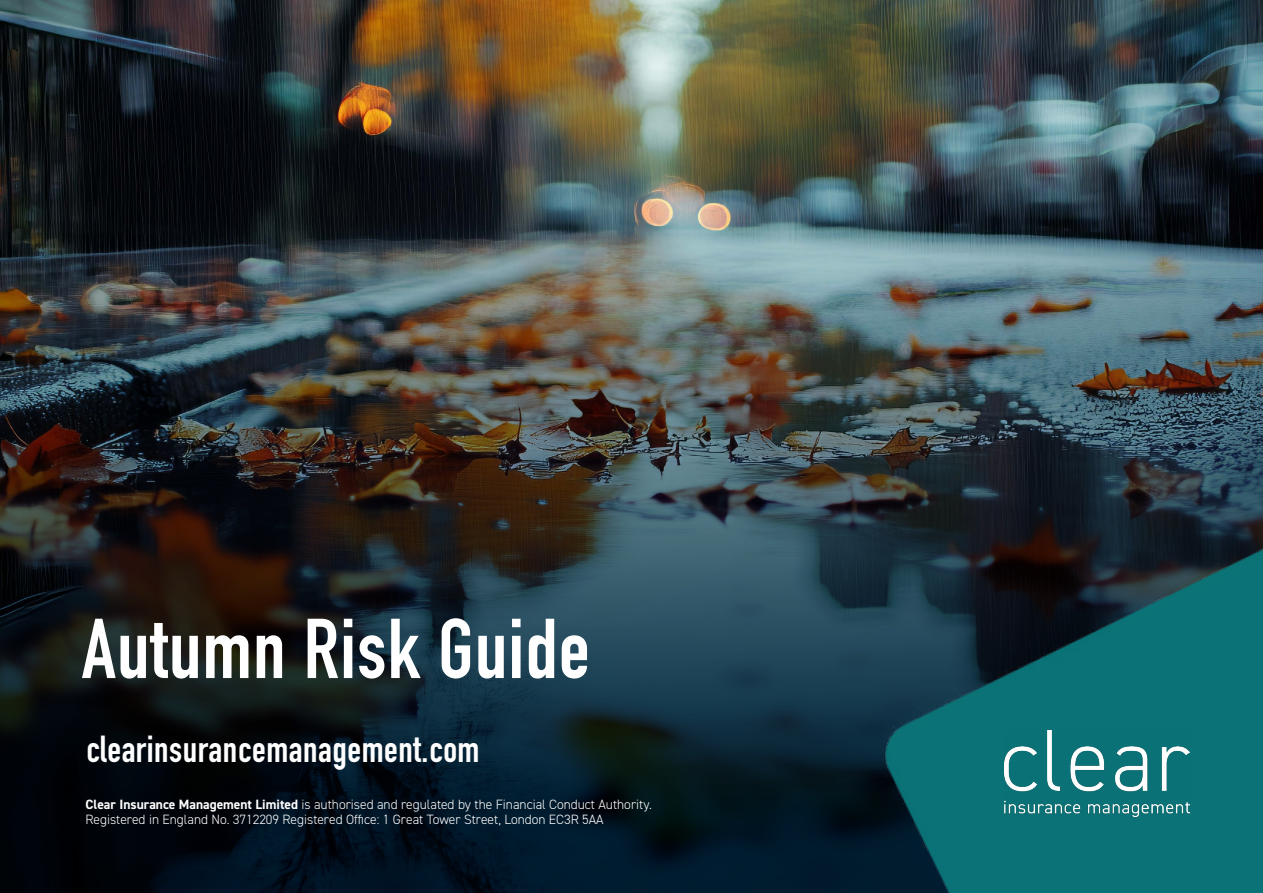
<style>
.page{position:relative;width:1263px;height:893px;background:#fff}
.page>*{position:absolute;margin:0;border:0;box-sizing:border-box;transform-origin:0 0}
.t1{font:700 83.4px "DIN Condensed";letter-spacing:.015em;color:#fff}
.t2{font:700 37.05px "DIN Condensed";letter-spacing:.015em;color:#fff}
.t3{font:300 13.5px/15px "DIN2014";color:#fff}
.s1{font-weight:700}
</style>
<div class="page">
<img style="left:0;top:0;width:1263px;height:233px">
<svg style="left:0;top:233px;width:1263px;height:40px;background:#576c72"></svg>
<img style="left:0;top:273px;width:1263px;height:620px">
<img style="left:874px;top:519px;width:389px;height:374px">
<img style="left:1004px;top:731px;width:186px;height:86px">
<h1 class="t1" style="left:82px;top:593px;width:509px">Autumn Risk Guide</h1>
<h2 class="t2" style="left:86px;top:724px;width:395px">clearinsurancemanagement.com</h2>
<p class="t3" style="left:86px;top:796px;width:568px"><span class="s1">Clear Insurance Management Limited</span> is authorised and regulated by the Financial Conduct Authority.<br>Registered in England No. 3712209 Registered Office: 1 Great Tower Street, London EC3R 5AA</p>
</div>
